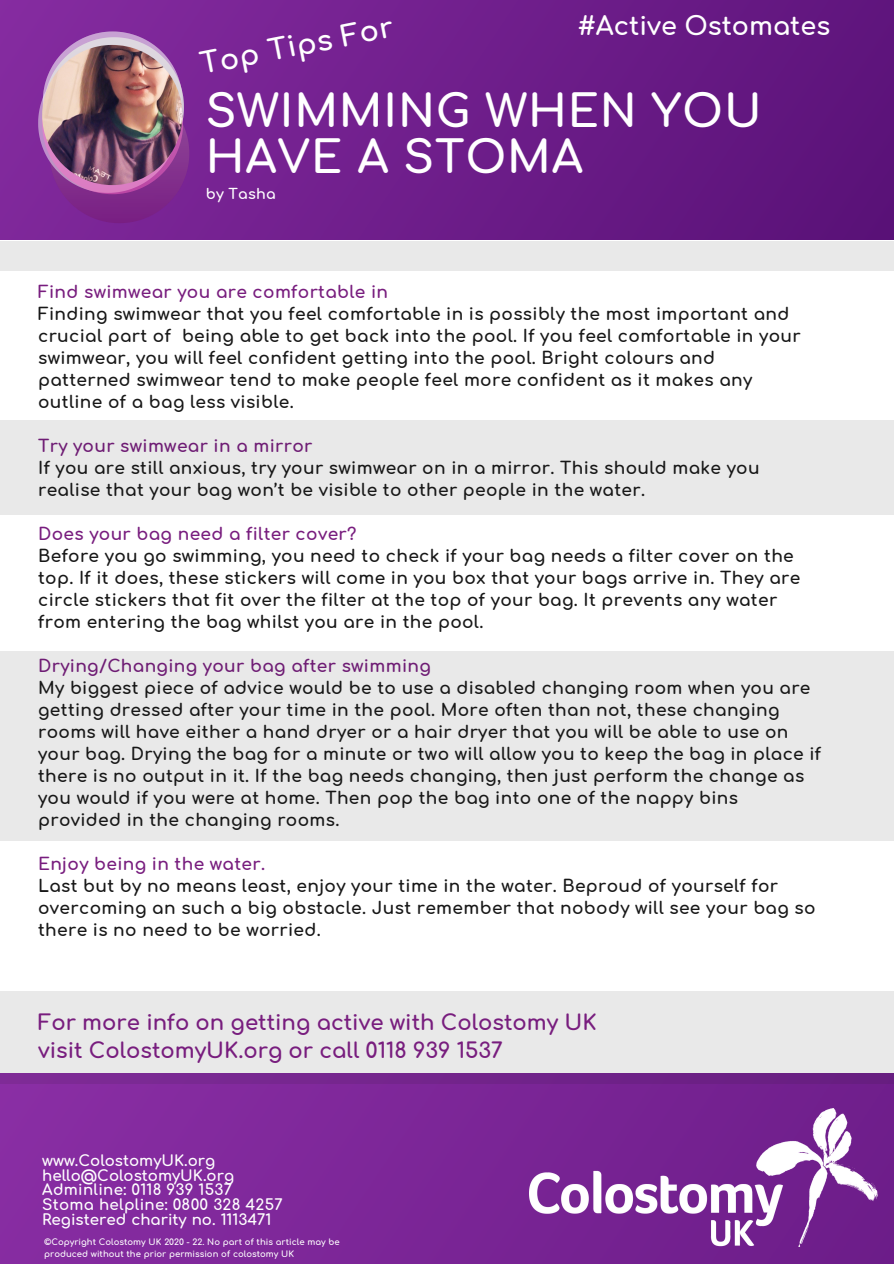
<style>
.page{position:relative;width:894px;height:1264px;background:#fff}
.page>*{position:absolute;margin:0;border:0;box-sizing:border-box;transform-origin:0 0}
.t1{font:700 44.55px/46.2px "Comfortaa";letter-spacing:.02em;color:#fff}
.t2{font:700 28.65px "Comfortaa";color:#fff}
.t3{font:700 25.5px "Comfortaa";color:#fff}
.t4{font:700 21.3px/28.7px "Comfortaa";color:#781d7e}
.t5{font:700 16.95px/22px "Comfortaa";letter-spacing:.02em;color:#171717}
.t6{font:700 16.95px "Comfortaa";letter-spacing:.02em;color:#781d7e}
.t7{font:700 15px/14.7px "Comfortaa";color:#fff}
.t8{font:700 14.25px "Comfortaa";letter-spacing:.02em;color:#fff}
.t9{font:700 8.55px/11.6px "Comfortaa";color:#fff}
</style>
<div class="page">
<div style="left:0;top:241px;width:893px;height:30px;background:#e9e9e9"></div>
<img style="left:0;top:0;width:893px;height:239px">
<svg style="left:38px;top:31px;width:151px;height:192px;background:#9346a1"></svg>
<img style="left:42px;top:45px;width:140px;height:140px;border-radius:50%">
<img style="left:0;top:1083px;width:893px;height:180px">
<div style="left:0;top:420px;width:893px;height:94px;background:#e9e9e9"></div>
<div style="left:0;top:651px;width:893px;height:190px;background:#e9e9e9"></div>
<svg style="left:0;top:991px;width:893px;height:92px;background:#dcd3de"></svg>
<img style="left:529px;top:1108px;width:348px;height:137px">
<h3 class="t3" style="left:577px;top:12px;width:254px">#Active Ostomates</h3>
<h2 class="t2" style="left:198px;top:49px;width:197px;rotate:-11deg">Top Tips For</h2>
<h1 class="t1" style="left:206px;top:89px;width:557px">SWIMMING WHEN YOU<br>HAVE A STOMA</h1>
<p class="t8" style="left:206px;top:186px;width:72px">by Tasha</p>
<p class="t6" style="left:38px;top:283px;width:351px">Find swimwear you are comfortable in</p>
<p class="t5" style="left:38px;top:304px;width:763px">Finding swimwear that you feel comfortable in is possibly the most important and crucial part of being able to get back into the pool. If you feel comfortable in your swimwear, you will feel confident getting into the pool. Bright colours and patterned swimwear tend to make people feel more confident as it makes any outline of a bag less visible.</p>
<p class="t6" style="left:38px;top:437px;width:276px">Try your swimwear in a mirror</p>
<p class="t5" style="left:38px;top:458px;width:722px">If you are still anxious, try your swimwear on in a mirror. This should make you realise that your bag won’t be visible to other people in the water.</p>
<p class="t6" style="left:38px;top:525px;width:320px">Does your bag need a filter cover?</p>
<p class="t5" style="left:38px;top:546px;width:763px">Before you go swimming, you need to check if your bag needs a filter cover on the top. If it does, these stickers will come in you box that your bags arrive in. They are circle stickers that fit over the filter at the top of your bag. It prevents any water from entering the bag whilst you are in the pool.</p>
<p class="t6" style="left:38px;top:657px;width:394px">Drying/Changing your bag after swimming</p>
<p class="t5" style="left:38px;top:678px;width:784px">My biggest piece of advice would be to use a disabled changing room when you are getting dressed after your time in the pool. More often than not, these changing rooms will have either a hand dryer or a hair dryer that you will be able to use on your bag. Drying the bag for a minute or two will allow you to keep the bag in place if there is no output in it. If the bag needs changing, then just perform the change as you would if you were at home. Then pop the bag into one of the nappy bins provided in the changing rooms.</p>
<p class="t6" style="left:38px;top:855px;width:228px">Enjoy being in the water.</p>
<p class="t5" style="left:38px;top:876px;width:778px">Last but by no means least, enjoy your time in the water. Beproud of yourself for overcoming an such a big obstacle. Just remember that nobody will see your bag so there is no need to be worried.</p>
<p class="t4" style="left:38px;top:1008px;width:559px">For more info on getting active with Colostomy UK visit ColostomyUK.org or call 0118 939 1537</p>
<p class="t7" style="left:42px;top:1153px;width:242px">www.ColostomyUK.org hello@ColostomyUK.org<br>Adminline: 0118 939 1537<br>Stoma helpline: 0800 328 4257<br>Registered charity no. 1113471</p>
<p class="t9" style="left:44px;top:1236px;width:297px">©Copyright Colostomy UK 2020 - 22. No part of this article may be produced without the prior permission of colostomy UK</p>
</div>
